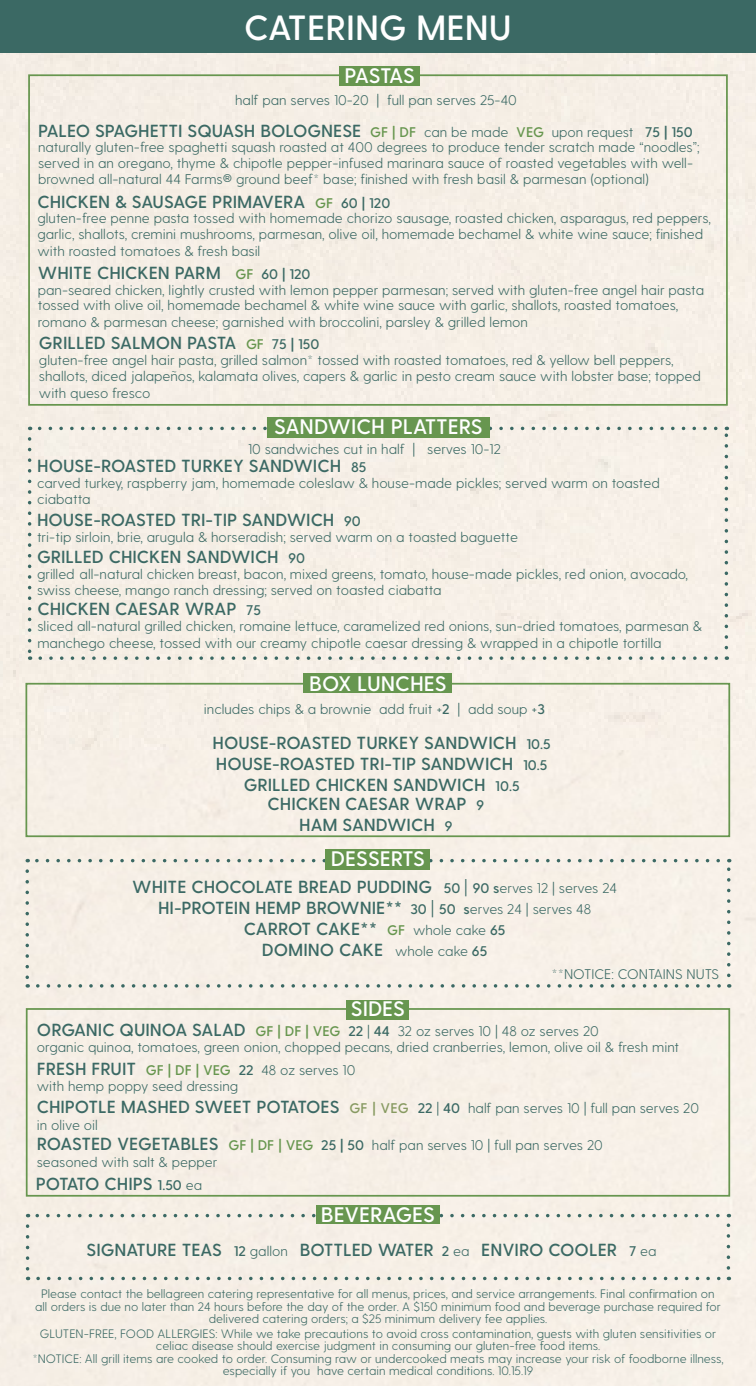
<style>
.page{position:relative;width:756px;height:1386px;background:#fff}
.page>*{position:absolute;margin:0;border:0;box-sizing:border-box;transform-origin:0 0}
.t1{font:600 35px "Greycliff CF";color:#fff}
.t2{font:600 21px "Greycliff CF";color:#fff}
.t3{font:600 17.5px "Greycliff CF";color:#3b6964}
.t4{font:300 14px/16.3px "Greycliff CF";color:#3b6964}
.t5{font:300 12.25px/12.2px "Greycliff CF";color:#3b6964;text-align:center}
.s1{font-size:14px;color:#67964f}
.s2{font-weight:300;font-size:14px}
.s3{font-size:14px}
.s4{font-weight:600}
.s5{font-weight:300}
.s6{font-weight:600;font-size:17.5px}
.s7{font-weight:600;color:#67964f}
.s8{font-weight:600;color:#879a61}
</style>
<div class="page">
<div style="left:0;top:53px;width:756px;height:697px;background:#f6efe6"></div>
<div style="left:0;top:750px;width:756px;height:636px;background:#f7f0e7"></div>
<div style="left:0;top:0;width:756px;height:52px;background:#3b6964"></div>
<div style="left:0;top:12px;width:756px;height:41px;background:#3b6964"></div>
<svg style="left:28px;top:439px;width:3px;height:221px"></svg>
<svg style="left:40px;top:656px;width:687px;height:4px;background:#ccd1c9"></svg>
<svg style="left:725px;top:427px;width:3px;height:221px"></svg>
<svg style="left:30px;top:427px;width:686px;height:3px"></svg>
<div style="left:267px;top:417px;width:223px;height:20px;background:#67964f"></div>
<svg style="left:26px;top:1226px;width:3px;height:54px"></svg>
<svg style="left:38px;top:1277px;width:691px;height:3px;background:#c1c9c1"></svg>
<svg style="left:727px;top:1214px;width:3px;height:54px"></svg>
<svg style="left:28px;top:1214px;width:690px;height:3px;background:#c1c9c1"></svg>
<div style="left:316px;top:1206px;width:124px;height:18px;background:#67964f"></div>
<svg style="left:25px;top:871px;width:4px;height:117px"></svg>
<svg style="left:38px;top:984px;width:692px;height:4px;background:#ccd1c9"></svg>
<svg style="left:727px;top:859px;width:4px;height:116px"></svg>
<svg style="left:27px;top:859px;width:691px;height:3px;background:#c1c9c1"></svg>
<div style="left:326px;top:849px;width:104px;height:21px;background:#67964f"></div>
<div style="left:26px;top:1008px;width:704px;height:189px;border:2px solid #67964f"></div>
<div style="left:347px;top:1000px;width:62px;height:19px;background:#67964f"></div>
<div style="left:28px;top:74px;width:700px;height:332px;border:2px solid #67964f"></div>
<div style="left:339px;top:66px;width:81px;height:20px;background:#67964f"></div>
<div style="left:25px;top:683px;width:705px;height:154px;border:2px solid #67964f"></div>
<div style="left:304px;top:674px;width:148px;height:19px;background:#67964f"></div>
<p class="t1" style="left:244px;top:7px;width:269px">CATERING MENU</p>
<p class="t2" style="left:344px;top:64px;width:72px">PASTAS</p>
<p class="t4" style="left:235px;top:92px;width:283px">half pan serves 10-20 | full pan serves 25-40</p>
<p class="t3" style="left:38px;top:120px;width:656px">PALEO SPAGHETTI SQUASH BOLOGNESE <span class="s1">GF | DF</span> <span class="s2">can be made</span> <span class="s1">VEG</span> <span class="s2">upon request</span> <span class="s3">75 | 150</span></p>
<p class="t4" style="left:38px;top:140px;width:663px;line-height:15.8px">naturally gluten-free spaghetti squash roasted at 400 degrees to produce tender scratch made “noodles”; served in an oregano, thyme &amp; chipotle pepper-infused marinara sauce of roasted vegetables with well&shy;browned all-natural 44 Farms® ground beef* base; finished with fresh basil &amp; parmesan (optional)</p>
<p class="t3" style="left:37px;top:191px;width:354px">CHICKEN &amp; SAUSAGE PRIMAVERA <span class="s1">GF</span> <span class="s3">60 | 120</span></p>
<p class="t4" style="left:37px;top:211px;width:675px">gluten-free penne pasta tossed with homemade chorizo sausage, roasted chicken, asparagus, red peppers, garlic, shallots, cremini mushrooms, parmesan, olive oil, homemade bechamel &amp; white wine sauce; finished with roasted tomatoes &amp; fresh basil</p>
<p class="t3" style="left:38px;top:262px;width:274px">WHITE CHICKEN PARM <span class="s1">GF</span> <span class="s3">60 | 120</span></p>
<p class="t4" style="left:38px;top:282px;width:668px">pan-seared chicken, lightly crusted with lemon pepper parmesan; served with gluten-free angel hair pasta tossed with olive oil, homemade bechamel &amp; white wine sauce with garlic, shallots, roasted tomatoes, romano &amp; parmesan cheese; garnished with broccolini, parsley &amp; grilled lemon</p>
<p class="t3" style="left:39px;top:333px;width:282px">GRILLED SALMON PASTA <span class="s1">GF</span> <span class="s3">75 | 150</span></p>
<p class="t4" style="left:39px;top:352px;width:663px">gluten-free angel hair pasta, grilled salmon* tossed with roasted tomatoes, red &amp; yellow bell peppers, shallots, diced jalapeños, kalamata olives, capers &amp; garlic in pesto cream sauce with lobster base; topped with queso fresco</p>
<p class="t2" style="left:274px;top:414px;width:210px">SANDWICH PLATTERS</p>
<p class="t4" style="left:248px;top:441px;width:254px">10 sandwiches cut in half | serves 10-12</p>
<p class="t3" style="left:37px;top:456px;width:331px">HOUSE-ROASTED TURKEY SANDWICH <span class="s3">85</span></p>
<p class="t4" style="left:37px;top:475px;width:624px;line-height:15.8px">carved turkey, raspberry jam, homemade coleslaw &amp; house-made pickles; served warm on toasted ciabatta</p>
<p class="t3" style="left:37px;top:509px;width:325px">HOUSE-ROASTED TRI-TIP SANDWICH <span class="s3">90</span></p>
<p class="t4" style="left:37px;top:529px;width:483px">tri-tip sirloin, brie, arugula &amp; horseradish; served warm on a toasted baguette</p>
<p class="t3" style="left:37px;top:547px;width:270px">GRILLED CHICKEN SANDWICH <span class="s3">90</span></p>
<p class="t4" style="left:37px;top:566px;width:653px;line-height:15.8px">grilled all-natural chicken breast, bacon, mixed greens, tomato, house-made pickles, red onion, avocado, swiss cheese, mango ranch dressing; served on toasted ciabatta</p>
<p class="t3" style="left:37px;top:599px;width:225px">CHICKEN CAESAR WRAP <span class="s3">75</span></p>
<p class="t4" style="left:37px;top:618px;width:666px;line-height:16.8px">sliced all-natural grilled chicken, romaine lettuce, caramelized red onions, sun-dried tomatoes, parmesan &amp; manchego cheese, tossed with our creamy chipotle caesar dressing &amp; wrapped in a chipotle tortilla</p>
<p class="t2" style="left:309px;top:671px;width:139px">BOX LUNCHES</p>
<p class="t4" style="left:204px;top:701px;width:342px">includes chips &amp; a brownie add fruit +<span class="s4">2</span> | add soup +<span class="s4">3</span></p>
<p class="t3" style="left:213px;top:732px;width:340px">HOUSE-ROASTED TURKEY SANDWICH <span class="s3">10.5</span></p>
<p class="t3" style="left:216px;top:753px;width:333px">HOUSE-ROASTED TRI-TIP SANDWICH <span class="s3">10.5</span></p>
<p class="t3" style="left:244px;top:774px;width:277px">GRILLED CHICKEN SANDWICH <span class="s3">10.5</span></p>
<p class="t3" style="left:268px;top:793px;width:218px">CHICKEN CAESAR WRAP <span class="s3">9</span></p>
<p class="t3" style="left:299px;top:814px;width:155px">HAM SANDWICH <span class="s3">9</span></p>
<p class="t2" style="left:331px;top:846px;width:96px">DESSERTS</p>
<p class="t3" style="left:132px;top:877px;width:486px">WHITE CHOCOLATE BREAD PUDDING <span class="s3">50</span> <span class="s5">|</span> <span class="s3">90 s</span><span class="s2">erves 12 | serves 24</span></p>
<p class="t3" style="left:158px;top:898px;width:435px">HI-PROTEIN HEMP BROWNIE** <span class="s3">30</span> <span class="s5">|</span> <span class="s3">50 s</span><span class="s2">erves 24 | serves 48</span></p>
<p class="t3" style="left:244px;top:919px;width:263px">CARROT CAKE** <span class="s1">GF</span> <span class="s2">whole cake</span> <span class="s3">65</span></p>
<p class="t3" style="left:262px;top:940px;width:227px">DOMINO CAKE <span class="s2">whole cake</span> <span class="s3">65</span></p>
<p class="t4" style="left:552px;top:966px;width:169px">**NOTICE: CONTAINS NUTS</p>
<p class="t2" style="left:351px;top:997px;width:56px">SIDES</p>
<p class="t4" style="left:37px;top:1023px;width:563px"><span class="s6">ORGANIC QUINOA SALAD</span> <span class="s7">GF | DF | VEG</span> <span class="s4">22</span> | <span class="s4">44</span> 32 oz serves 10 | 48 oz serves 20</p>
<p class="t4" style="left:37px;top:1039px;width:644px">organic quinoa, tomatoes, green onion, chopped pecans, dried cranberries, lemon, olive oil &amp; fresh mint</p>
<p class="t4" style="left:37px;top:1062px;width:320px"><span class="s6">FRESH FRUIT</span> <span class="s7">GF | DF | VEG</span> <span class="s4">22</span> 48 oz serves 10</p>
<p class="t4" style="left:37px;top:1078px;width:203px">with hemp poppy seed dressing</p>
<p class="t4" style="left:37px;top:1100px;width:664px;line-height:16.8px"><span class="s6">CHIPOTLE MASHED SWEET POTATOES</span> <span class="s8">GF | VEG</span> <span class="s4">22</span> | <span class="s4">40</span> half pan serves 10 | full pan serves 20 in olive oil</p>
<p class="t4" style="left:37px;top:1137px;width:568px"><span class="s6">ROASTED VEGETABLES</span> <span class="s7">GF | DF | VEG</span> <span class="s4">25 | 50</span> half pan serves 10 | full pan serves 20</p>
<p class="t4" style="left:37px;top:1154px;width:182px">seasoned with salt &amp; pepper</p>
<p class="t3" style="left:36px;top:1173px;width:168px">POTATO CHIPS <span class="s3">1.50</span> <span class="s2">ea</span></p>
<p class="t2" style="left:321px;top:1203px;width:116px">BEVERAGES</p>
<p class="t3" style="left:87px;top:1239px;width:571px">SIGNATURE TEAS <span class="s3">12</span> <span class="s2">gallon</span> BOTTLED WATER <span class="s3">2</span> <span class="s2">ea</span> ENVIRO COOLER <span class="s3">7</span> <span class="s2">ea</span></p>
<p class="t5" style="left:35px;top:1288px;width:687px">Please contact the bellagreen catering representative for all menus, prices, and service arrangements. Final confirmation on all orders is due no later than 24 hours before the day of the order. A $150 minimum food and beverage purchase required for delivered catering orders; a $25 minimum delivery fee applies.</p>
<p class="t5" style="left:40px;top:1328px;width:678px">GLUTEN-FREE, FOOD ALLERGIES: While we take precautions to avoid cross contamination, guests with gluten sensitivities or celiac disease should exercise judgment in consuming our gluten-free food items.</p>
<p class="t5" style="left:32px;top:1352px;width:693px">*NOTICE: All grill items are cooked to order. Consuming raw or undercooked meats may increase your risk of foodborne illness, especially if you have certain medical conditions. 10.15.19</p>
</div>
